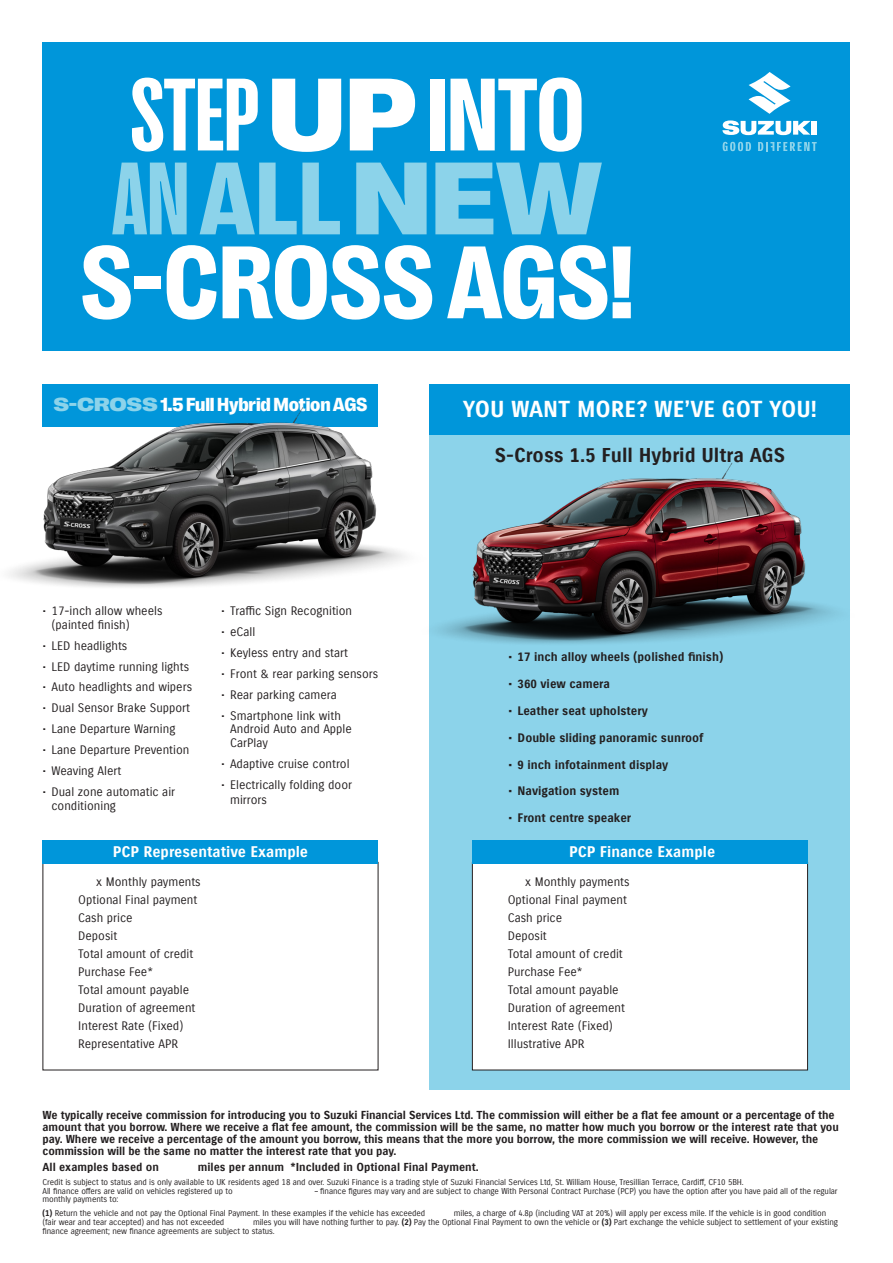
<style>
.page{position:relative;width:893px;height:1263px;background:#fff}
.page>*{position:absolute;margin:0;border:0;box-sizing:border-box;transform-origin:0 0}
.t1{font:105px/83.8px "Right Grotesk Compact Dark";color:#fff}
.t2{font:105px "Right Grotesk Tight Dark";color:#fff}
.t3{font:22.5px "Suzuki PRO Bold";color:#fff}
.t4{font:19.5px "Suzuki PRO Bold";color:#231f20}
.t5{font:19.2px "Right Grotesk Dark";letter-spacing:-.01em;color:#fff}
.t6{font:15px "Suzuki PRO Bold";color:#fff}
.t7{font:12px/18px "Suzuki PRO Regular";color:#231f20}
.t8{font:12px "Suzuki PRO Bold";color:#231f20}
.t9{font:11.25px/12px "Suzuki PRO Bold";letter-spacing:-.01em;color:#231f20}
.t10{font:8.25px/9px "Suzuki PRO Regular";letter-spacing:-.01em;color:#231f20}
.s1{font-family:"Right Grotesk Wide Dark"}
.s2{font-family:"Right Grotesk Narrow Dark"}
.s3{font-family:"Right Grotesk Tight Dark";color:#8cd3ea}
.s4{color:#8cd3ea}
.s5{font-family:"Right Grotesk Wide Dark";color:#8cd3ea}
.s6{font-family:"Right Grotesk Spatial Dark";color:#8cd3ea}
.s7{font-family:"Suzuki PRO Bold"}
</style>
<div class="page">
<div style="left:43px;top:384px;width:335px;height:42px;background:#0096da"></div>
<img style="left:9px;top:401px;width:397px;height:187px">
<div style="left:429px;top:385px;width:421px;height:705px;background:#8cd3ea"></div>
<div style="left:429px;top:384px;width:421px;height:50px;background:#0096da"></div>
<div style="left:43px;top:43px;width:807px;height:308px;background:#0096da"></div>
<div style="left:43px;top:840px;width:335px;height:23px;background:#0096da"></div>
<div style="left:472px;top:862px;width:335px;height:208px;background:#fff"></div>
<div style="left:472px;top:862px;width:336px;height:208px;border:1px solid #231f20"></div>
<div style="left:472px;top:840px;width:336px;height:23px;background:#0096da"></div>
<img style="left:438px;top:462px;width:397px;height:182px">
<svg style="left:749px;top:72px;width:41px;height:42px"></svg>
<div style="left:812px;top:121px;width:5px;height:14px;background:#fff"></div>
<svg style="left:722px;top:120px;width:89px;height:15px"></svg>
<svg style="left:723px;top:142px;width:28px;height:9px"></svg>
<svg style="left:758px;top:142px;width:59px;height:9px"></svg>
<h1 class="t2" style="left:131px;top:61px;width:455px">STEP <span class="s1">UP</span><span class="s2">INTO</span></h1>
<h1 class="t1" style="left:80px;top:156px;width:555px"><span class="s3">AN</span> <span class="s4">ALL</span><span class="s5">NEW<br></span>S-CROSS AGS!</h1>
<h3 class="t5" style="left:53px;top:394px;width:316px"><span class="s6">S-CROSS</span> 1.5 Full Hybrid Motion AGS</h3>
<h3 class="t7" style="left:52px;top:604px;width:112px;line-height:13.5px;text-indent:-9px">• 17-inch allow wheels (painted finish)</h3>
<h3 class="t7" style="left:43px;top:636px;width:86px">• LED headlights</h3>
<h3 class="t7" style="left:43px;top:657px;width:148px">• LED daytime running lights</h3>
<h3 class="t7" style="left:43px;top:678px;width:151px">• Auto headlights and wipers</h3>
<h3 class="t7" style="left:43px;top:699px;width:149px">• Dual Sensor Brake Support</h3>
<h3 class="t7" style="left:43px;top:720px;width:134px">• Lane Departure Warning</h3>
<h3 class="t7" style="left:43px;top:741px;width:148px">• Lane Departure Prevention</h3>
<h3 class="t7" style="left:43px;top:762px;width:80px">• Weaving Alert</h3>
<h3 class="t7" style="left:52px;top:785px;width:125px;line-height:13.5px;text-indent:-9px">• Dual zone automatic air conditioning</h3>
<h3 class="t7" style="left:221px;top:602px;width:133px">• Traffic Sign Recognition</h3>
<h3 class="t7" style="left:221px;top:623px;width:36px">• eCall</h3>
<h3 class="t7" style="left:221px;top:644px;width:128px">• Keyless entry and start</h3>
<h3 class="t7" style="left:221px;top:665px;width:159px">• Front &amp; rear parking sensors</h3>
<h3 class="t7" style="left:221px;top:686px;width:117px">• Rear parking camera</h3>
<h3 class="t7" style="left:230px;top:709px;width:123px;line-height:13.5px;text-indent:-9px">• Smartphone link with<br>Android Auto and Apple<br>CarPlay</h3>
<h3 class="t7" style="left:221px;top:755px;width:130px">• Adaptive cruise control</h3>
<h3 class="t7" style="left:230px;top:777px;width:123px;line-height:15px;text-indent:-9px">• Electrically folding door mirrors</h3>
<h3 class="t6" style="left:113px;top:842px;width:197px">PCP Representative Example</h3>
<h3 class="t7" style="left:78px;top:873px;width:124px;text-indent:18px">x Monthly payments<br>Optional Final payment<br>Cash price<br>Deposit<br>Total amount of credit<br>Purchase Fee*<br>Total amount payable<br>Duration of agreement<br>Interest Rate (Fixed)<br>Representative APR</h3>
<h2 class="t3" style="left:463px;top:396px;width:355px">YOU WANT MORE? WE’VE GOT YOU!</h2>
<h3 class="t4" style="left:495px;top:444px;width:292px">S-Cross 1.5 Full Hybrid Ultra AGS</h3>
<h3 class="t8" style="left:509px;top:650px;width:216px">• 17 inch alloy wheels (polished finish)</h3>
<h3 class="t8" style="left:509px;top:677px;width:103px">• 360 view camera</h3>
<h3 class="t8" style="left:509px;top:703px;width:141px">• Leather seat upholstery</h3>
<h3 class="t8" style="left:509px;top:730px;width:196px">• Double sliding panoramic sunroof</h3>
<h3 class="t8" style="left:509px;top:757px;width:161px">• 9 inch infotainment display</h3>
<h3 class="t8" style="left:509px;top:784px;width:112px">• Navigation system</h3>
<h3 class="t8" style="left:509px;top:810px;width:124px">• Front centre speaker</h3>
<h3 class="t6" style="left:569px;top:842px;width:148px">PCP Finance Example</h3>
<h3 class="t7" style="left:508px;top:873px;width:123px;text-indent:17px">x Monthly payments<br>Optional Final payment<br>Cash price<br>Deposit<br>Total amount of credit<br>Purchase Fee*<br>Total amount payable<br>Duration of agreement<br>Interest Rate (Fixed)<br>Illustrative APR</h3>
<p class="t9" style="left:43px;top:1109px;width:798px">We typically receive commission for introducing you to Suzuki Financial Services Ltd. The commission will either be a flat fee amount or a percentage of the amount that you borrow. Where we receive a flat fee amount, the commission will be the same, no matter how much you borrow or the interest rate that you pay. Where we receive a percentage of the amount you borrow, this means that the more you borrow, the more commission we will receive. However, the commission will be the same no matter the interest rate that you pay.</p>
<h3 class="t9" style="left:43px;top:1161px;width:118px">All examples based on</h3>
<h3 class="t9" style="left:198px;top:1161px;width:283px">miles per annum *Included in Optional Final Payment.</h3>
<p class="t10" style="left:43px;top:1208px;width:384px"><span class="s7">(1)</span> Return the vehicle and not pay the Optional Final Payment. In these examples if the vehicle has exceeded</p>
<p class="t10" style="left:454px;top:1208px;width:374px">miles, a charge of 4.8p (including VAT at 20%) will apply per excess mile. If the vehicle is in good condition</p>
<p class="t10" style="left:43px;top:1217px;width:183px">(fair wear and tear accepted) and has not exceeded</p>
<p class="t10" style="left:43px;top:1177px;width:703px">Credit is subject to status and is only available to UK residents aged 18 and over. Suzuki Finance is a trading style of Suzuki Financial Services Ltd, St. William House, Tresillian Terrace, Cardiff, CF10 5BH.<br>All finance offers are valid on vehicles registered up to</p>
<p class="t10" style="left:315px;top:1186px;width:525px">– finance figures may vary and are subject to change With Personal Contract Purchase (PCP) you have the option after you have paid all of the regular</p>
<p class="t10" style="left:43px;top:1195px;width:77px">monthly payments to:</p>
<p class="t10" style="left:43px;top:1217px;width:797px;text-indent:210px">miles you will have nothing further to pay. <span class="s7">(2)</span> Pay the Optional Final Payment to own the vehicle or <span class="s7">(3)</span> Part exchange the vehicle subject to settlement of your existing finance agreement; new finance agreements are subject to status.</p>
</div>
